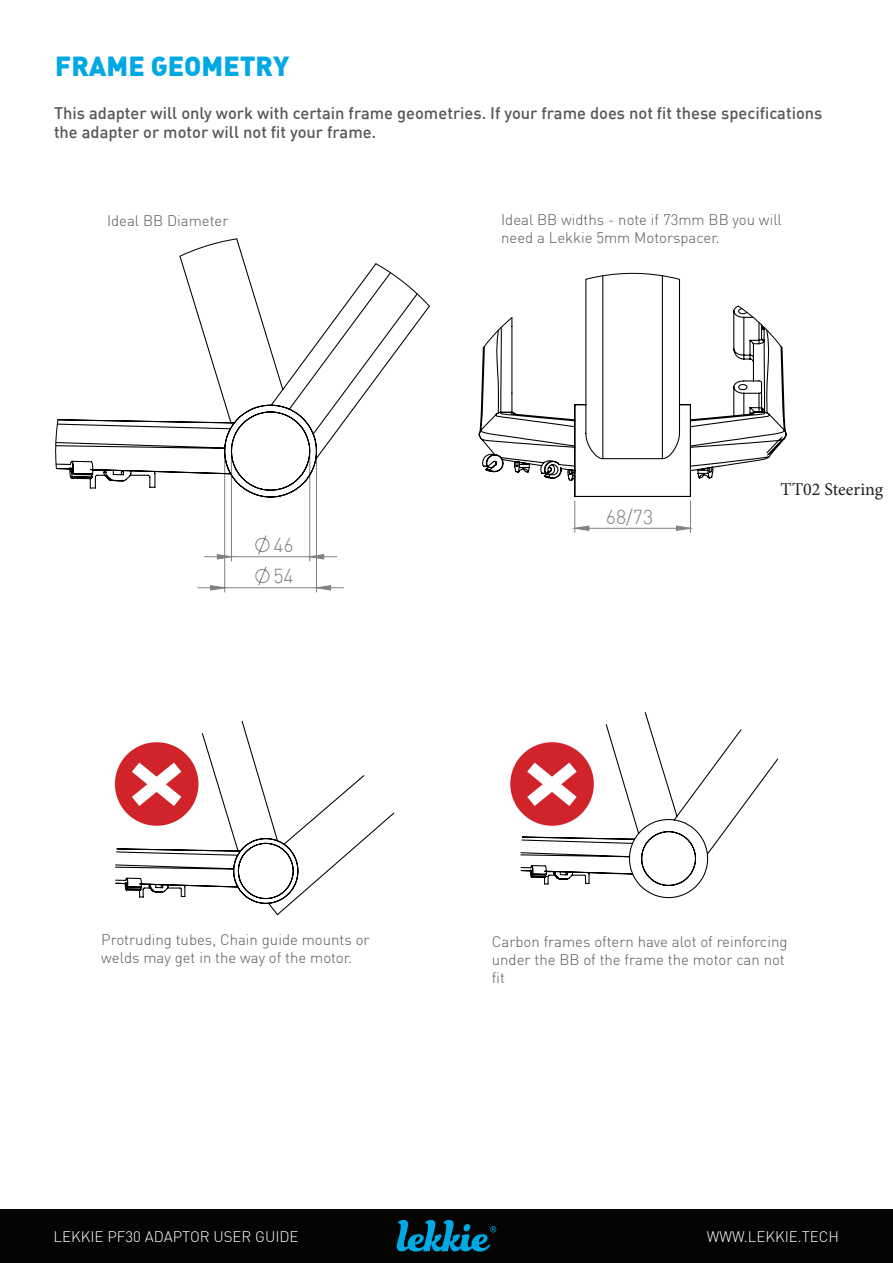
<style>
.page{position:relative;width:893px;height:1263px;background:#fff}
.page>*{position:absolute;margin:0;border:0;box-sizing:border-box;transform-origin:0 0}
.t1{font:27px "DIN Black Alternate";color:#00a8e4}
.t2{font:300 19.8px "DIN";color:#808080}
.t3{font:18px "Minion Pro";color:#231f20}
.t4{font:500 16.5px/19.8px "DIN";color:#57585a}
.t5{font:300 15px/18px "DIN";color:#57585a}
.t6{font:300 15px "DIN";color:#fff}
</style>
<div class="page">
<div style="left:0;top:1209px;width:893px;height:53px;background:#040503"></div>
<svg style="left:397px;top:1220px;width:99px;height:31px"></svg>
<svg style="left:114px;top:720px;width:281px;height:196px"></svg>
<hr style="left:309px;top:455px;width:1px;height:106px;background:#808080">
<hr style="left:231px;top:455px;width:1px;height:106px;background:#808080">
<hr style="left:316px;top:455px;width:1px;height:137px;background:#808080">
<hr style="left:224px;top:455px;width:1px;height:137px;background:#808080">
<svg style="left:198px;top:535px;width:145px;height:56px"></svg>
<svg style="left:55px;top:238px;width:375px;height:260px"></svg>
<hr style="left:574px;top:501px;width:1px;height:31px;background:#808080">
<svg style="left:574px;top:525px;width:16px;height:6px"></svg>
<hr style="left:575px;top:528px;width:115px;height:1px;background:#808080">
<hr style="left:690px;top:501px;width:1px;height:31px;background:#808080">
<svg style="left:676px;top:525px;width:14px;height:6px"></svg>
<svg style="left:478px;top:275px;width:309px;height:222px"></svg>
<div style="left:115px;top:742px;width:83px;height:84px;background:#d1232a;border-radius:50%"></div>
<svg style="left:132px;top:762px;width:49px;height:44px"></svg>
<div style="left:510px;top:742px;width:84px;height:84px;background:#d1232a;border-radius:50%"></div>
<svg style="left:520px;top:712px;width:259px;height:187px"></svg>
<p class="t1" style="left:55px;top:48px;width:236px">FRAME GEOMETRY</p>
<p class="t4" style="left:54px;top:102px;width:770px">This adapter will only work with certain frame geometries. If your frame does not fit these specifications the adapter or motor will not fit your frame.</p>
<p class="t5" style="left:107px;top:211px;width:123px">Ideal BB Diameter</p>
<p class="t5" style="left:501px;top:211px;width:282px">Ideal BB widths - note if 73mm BB you will need a Lekkie 5mm Motorspacer.</p>
<h2 class="t2" style="left:273px;top:533px;width:22px">46</h2>
<h2 class="t2" style="left:273px;top:564px;width:22px">54</h2>
<h2 class="t2" style="left:606px;top:504px;width:49px">68/73</h2>
<p class="t3" style="left:780px;top:477px;width:104px">TT02 Steering</p>
<p class="t5" style="left:101px;top:930px;width:270px">Protruding tubes, Chain guide mounts or welds may get in the way of the motor.</p>
<p class="t5" style="left:492px;top:932px;width:297px">Carbon frames oftern have alot of reinforcing under the BB of the frame the motor can not fit</p>
<p class="t6" style="left:54px;top:1228px;width:247px">LEKKIE PF30 ADAPTOR USER GUIDE</p>
<p class="t6" style="left:707px;top:1228px;width:134px">WWW.LEKKIE.TECH</p>
</div>
